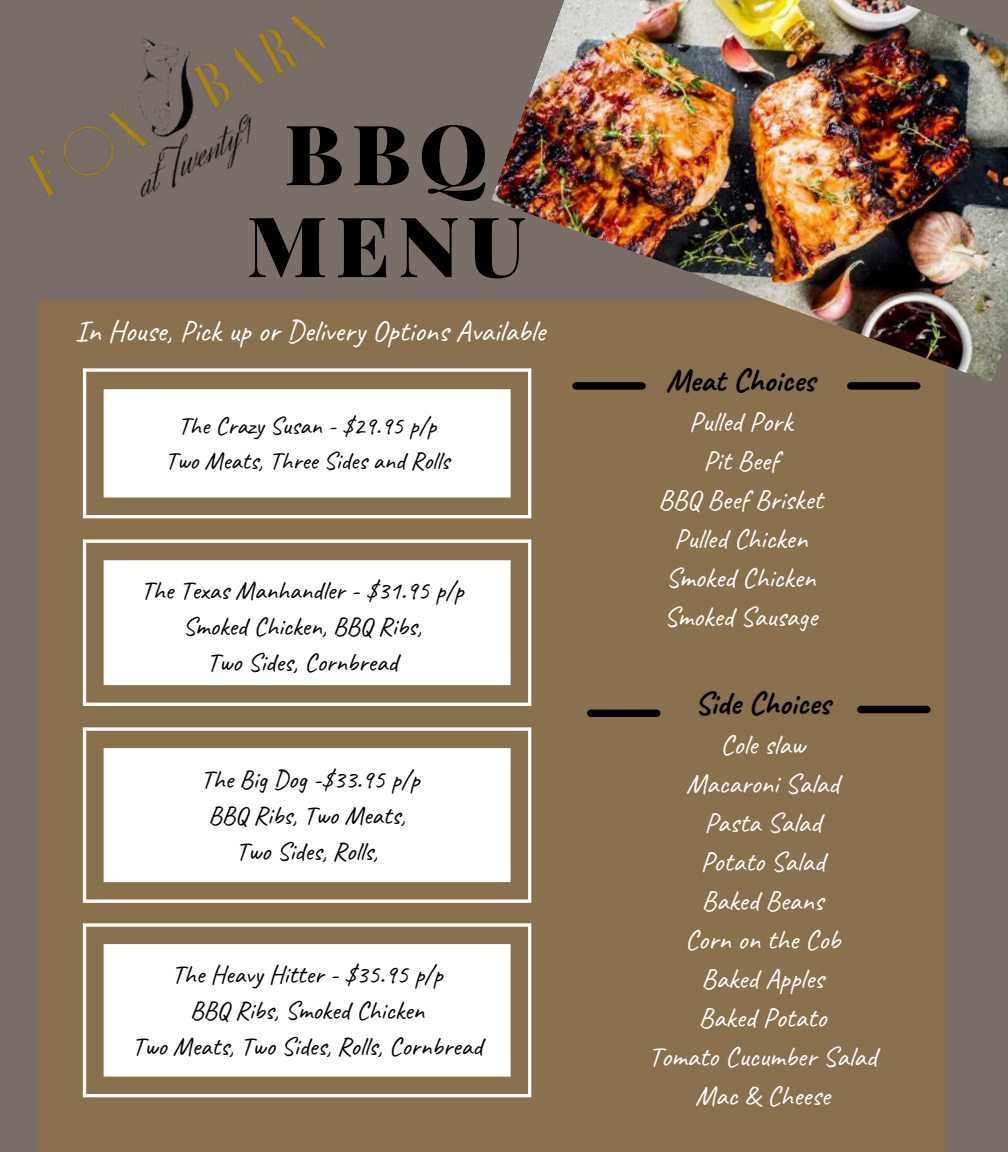
<style>
.page{position:relative;width:1008px;height:1152px;background:#7a6e69}
.page>*{position:absolute;margin:0;border:0;box-sizing:border-box;transform-origin:0 0}
.t1{font:900 83.6px/92px "Playfair Display";letter-spacing:.1em;color:#000;text-align:center}
.t2{font:700 32px "Caveat";color:#000}
.t3{font:30px "Caveat";color:#fff}
.t4{font:28px/39px "Caveat";color:#fff;text-align:center}
.t5{font:26px/36px "Caveat";color:#000;text-align:center}
.t6{font:25px/34.6px "Caveat";color:#000;text-align:center}
</style>
<div class="page">
<div style="left:38px;top:301px;width:907px;height:851px;background:#89714d"></div>
<img style="left:491px;top:0;width:517px;height:382px">
<img style="left:27px;top:8px;width:299px;height:190px">
<svg style="left:83px;top:368px;width:448px;height:150px;fill:#fff"></svg>
<svg style="left:83px;top:539px;width:448px;height:167px;fill:#fff"></svg>
<svg style="left:83px;top:727px;width:448px;height:176px;fill:#fff"></svg>
<svg style="left:83px;top:923px;width:448px;height:174px;fill:#fff"></svg>
<div style="left:591px;top:710px;width:66px;height:7px;background:#000"></div>
<div style="left:861px;top:706px;width:66px;height:7px;background:#000"></div>
<div style="left:576px;top:382px;width:66px;height:8px;background:#000"></div>
<div style="left:851px;top:382px;width:66px;height:8px;background:#000"></div>
<h1 class="t1" style="left:247px;top:105px;width:281px">BBQ<br>MENU</h1>
<p class="t3" style="left:75px;top:312px;width:472px">In House, Pick up or Delivery Options Available</p>
<p class="t6" style="left:165px;top:409px;width:286px">The Crazy Susan - $29.95 p/p<br>Two Meats, Three Sides and Rolls</p>
<p class="t5" style="left:141px;top:572px;width:324px">The Texas Manhandler - $31.95 p/p<br>Smoked Chicken, BBQ Ribs,<br>Two Sides, Cornbread</p>
<p class="t5" style="left:201px;top:762px;width:220px">The Big Dog -$33.95 p/p<br>BBQ Ribs, Two Meats,<br>Two Sides, Rolls,</p>
<p class="t5" style="left:132px;top:957px;width:352px">The Heavy Hitter - $35.95 p/p<br>BBQ Ribs, Smoked Chicken<br>Two Meats, Two Sides, Rolls, Cornbread</p>
<p class="t2" style="left:666px;top:360px;width:150px">Meat Choices</p>
<p class="t4" style="left:658px;top:402px;width:166px">Pulled Pork<br>Pit Beef<br>BBQ Beef Brisket<br>Pulled Chicken<br>Smoked Chicken<br>Smoked Sausage</p>
<p class="t2" style="left:695px;top:683px;width:137px">Side Choices</p>
<p class="t4" style="left:648px;top:726px;width:230px">Cole slaw<br>Macaroni Salad<br>Pasta Salad<br>Potato Salad<br>Baked Beans<br>Corn on the Cob<br>Baked Apples<br>Baked Potato<br>Tomato Cucumber Salad<br>Mac &amp; Cheese</p>
</div>
